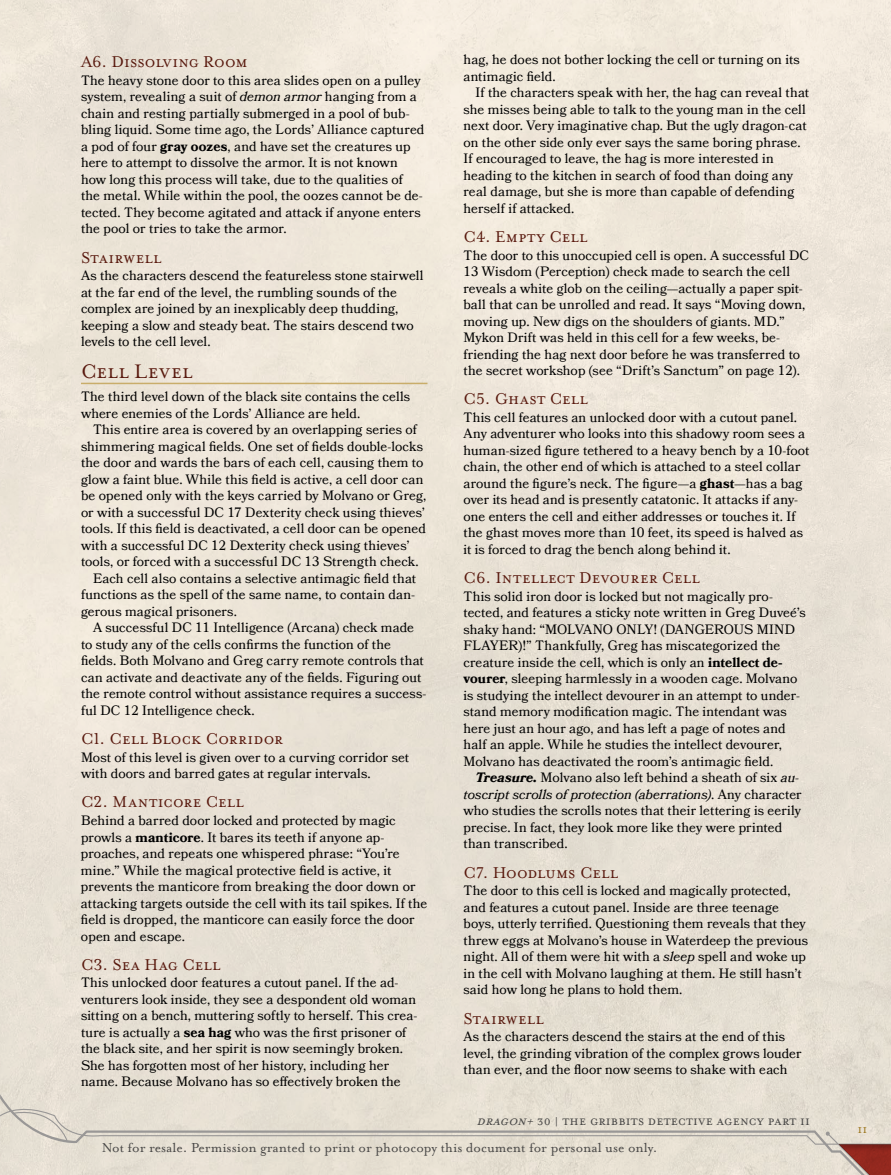
<style>
.page{position:relative;width:891px;height:1175px;background:#fff}
.page>*{position:absolute;margin:0;border:0;box-sizing:border-box;transform-origin:0 0}
.t1{font:22.5px "Mrs Eaves Small Caps";letter-spacing:.025em;color:#58180d}
.t2{font:18px "Mrs Eaves Small Caps";letter-spacing:.01em;color:#58180d}
.t3{font:15px "Mrs Eaves Roman";color:#484746}
.t4{font:15px "Mrs Eaves All Small Caps";letter-spacing:.01em;color:#484746}
.t5{font:13.5px/16.5px "Bookmania";letter-spacing:.005em;color:#000}
.t6{font:13.5px "Mrs Eaves Roman";color:#9b751d}
.s1{font-style:italic}
.s2{font-weight:700}
.s3{font-weight:700;font-style:italic}
</style>
<div class="page">
<div style="left:0;top:0;width:891px;height:1174px;background:#eae3d6"></div>
<svg style="left:0;top:1094px;width:891px;height:80px"></svg>
<div style="left:825px;top:1134px;width:66px;height:40px;background:#000;opacity:.2"></div>
<hr style="left:81px;top:383px;width:347px;height:1px;background:#c9ad6a">
<h2 class="t2" style="left:81px;top:52px;width:168px">A6. Dissolving Room</h2>
<p class="t5" style="left:81px;top:72px;width:345px">The heavy stone door to this area slides open on a pulley system, revealing a suit of <span class="s1">demon armor</span> hanging from a chain and resting partially submerged in a pool of bub&shy;bling liquid. Some time ago, the Lords’ Alliance captured a pod of four <span class="s2">gray oozes</span>, and have set the creatures up here to attempt to dissolve the armor. It is not known how long this process will take, due to the qualities of the metal. While within the pool, the oozes cannot be de&shy;tected. They become agitated and attack if anyone enters the pool or tries to take the armor.</p>
<h2 class="t2" style="left:81px;top:247px;width:82px">Stairwell</h2>
<p class="t5" style="left:81px;top:267px;width:344px">As the characters descend the featureless stone stairwell at the far end of the level, the rumbling sounds of the complex are joined by an inexplicably deep thudding, keeping a slow and steady beat. The stairs descend two levels to the cell level.</p>
<h1 class="t1" style="left:81px;top:359px;width:113px">Cell Level</h1>
<p class="t5" style="left:81px;top:388px;width:331px">The third level down of the black site contains the cells where enemies of the Lords’ Alliance are held.</p>
<p class="t5" style="left:93px;top:421px;width:325px">This entire area is covered by an overlapping series of</p>
<p class="t5" style="left:81px;top:438px;width:343px">shimmering magical fields. One set of fields double-locks</p>
<p class="t5" style="left:81px;top:454px;width:344px">the door and wards the bars of each cell, causing them to</p>
<p class="t5" style="left:81px;top:471px;width:344px">glow a faint blue. While this field is active, a cell door can</p>
<p class="t5" style="left:81px;top:487px;width:347px">be opened only with the keys carried by Molvano or Greg,</p>
<p class="t5" style="left:81px;top:504px;width:346px">or with a successful DC 17 Dexterity check using thieves’</p>
<p class="t5" style="left:81px;top:520px;width:347px">tools. If this field is deactivated, a cell door can be opened</p>
<p class="t5" style="left:81px;top:537px;width:330px">with a successful DC 12 Dexterity check using thieves’</p>
<p class="t5" style="left:81px;top:553px;width:339px">tools, or forced with a successful DC 13 Strength check.</p>
<p class="t5" style="left:93px;top:570px;width:325px">Each cell also contains a selective antimagic field that</p>
<p class="t5" style="left:81px;top:586px;width:335px">functions as the spell of the same name, to contain dan-</p>
<p class="t5" style="left:81px;top:603px;width:158px">gerous magical prisoners.</p>
<p class="t5" style="left:93px;top:619px;width:323px">A successful DC 11 Intelligence (Arcana) check made</p>
<p class="t5" style="left:81px;top:636px;width:312px">to study any of the cells confirms the function of the</p>
<p class="t5" style="left:81px;top:652px;width:344px">fields. Both Molvano and Greg carry remote controls that</p>
<p class="t5" style="left:81px;top:669px;width:342px">can activate and deactivate any of the fields. Figuring out</p>
<p class="t5" style="left:81px;top:685px;width:347px">the remote control without assistance requires a success-</p>
<p class="t5" style="left:81px;top:702px;width:175px">ful DC 12 Intelligence check.</p>
<h2 class="t2" style="left:81px;top:729px;width:203px">C1. Cell Block Corridor</h2>
<p class="t5" style="left:81px;top:748px;width:330px">Most of this level is given over to a curving corridor set with doors and barred gates at regular intervals.</p>
<h2 class="t2" style="left:81px;top:792px;width:164px">C2. Manticore Cell</h2>
<p class="t5" style="left:81px;top:812px;width:348px">Behind a barred door locked and protected by magic prowls a <span class="s2">manticore</span>. It bares its teeth if anyone ap&shy;proaches, and repeats one whispered phrase: “You’re mine.” While the magical protective field is active, it prevents the manticore from breaking the door down or attacking targets outside the cell with its tail spikes. If the field is dropped, the manticore can easily force the door open and escape.</p>
<h2 class="t2" style="left:81px;top:954px;width:141px">C3. Sea Hag Cell</h2>
<p class="t5" style="left:81px;top:974px;width:338px">This unlocked door features a cutout panel. If the ad&shy;venturers look inside, they see a despondent old woman sitting on a bench, muttering softly to herself. This crea&shy;ture is actually a <span class="s2">sea hag</span> who was the first prisoner of the black site, and her spirit is now seemingly broken.<br>She has forgotten most of her history, including her name. Because Molvano has so effectively broken the</p>
<p class="t5" style="left:463px;top:51px;width:338px">hag, he does not bother locking the cell or turning on its antimagic field.</p>
<p class="t5" style="left:463px;top:84px;width:347px;text-indent:12px">If the characters speak with her, the hag can reveal that she misses being able to talk to the young man in the cell next door. Very imaginative chap. But the ugly dragon-cat on the other side only ever says the same boring phrase.<br>If encouraged to leave, the hag is more interested in heading to the kitchen in search of food than doing any real damage, but she is more than capable of defending herself if attacked.</p>
<h2 class="t2" style="left:463px;top:227px;width:125px">C4. Empty Cell</h2>
<p class="t5" style="left:463px;top:247px;width:347px">The door to this unoccupied cell is open. A successful DC 13 Wisdom (Perception) check made to search the cell reveals a white glob on the ceiling—actually a paper spit&shy;ball that can be unrolled and read. It says “Moving down, moving up. New digs on the shoulders of giants. MD.” Mykon Drift was held in this cell for a few weeks, be&shy;friending the hag next door before he was transferred to the secret workshop (see “Drift’s Sanctum” on page 12).</p>
<h2 class="t2" style="left:463px;top:389px;width:126px">C5. Ghast Cell</h2>
<p class="t5" style="left:463px;top:409px;width:347px">This cell features an unlocked door with a cutout panel.<br>Any adventurer who looks into this shadowy room sees a human-sized figure tethered to a heavy bench by a 10-foot chain, the other end of which is attached to a steel collar around the figure’s neck. The figure—a <span class="s2">ghast</span>—has a bag over its head and is presently catatonic. It attacks if any&shy;one enters the cell and either addresses or touches it. If the ghast moves more than 10 feet, its speed is halved as it is forced to drag the bench along behind it.</p>
<h2 class="t2" style="left:463px;top:568px;width:238px">C6. Intellect Devourer Cell</h2>
<p class="t5" style="left:463px;top:588px;width:344px">This solid iron door is locked but not magically pro&shy;tected, and features a sticky note written in Greg Duveé’s shaky hand: “MOLVANO ONLY! (DANGEROUS MIND FLAYER)!” Thankfully, Greg has miscategorized the creature inside the cell, which is only an <span class="s2">intellect de&shy;vourer</span>, sleeping harmlessly in a wooden cage. Molvano is studying the intellect devourer in an attempt to under&shy;stand memory modification magic. The intendant was here just an hour ago, and has left a page of notes and half an apple. While he studies the intellect devourer, Molvano has deactivated the room’s antimagic field.</p>
<p class="t5" style="left:463px;top:769px;width:340px;text-indent:12px"><span class="s3">Treasure.</span> Molvano also left behind a sheath of six <span class="s1">au&shy;toscript scrolls of protection (aberrations)</span>. Any character who studies the scrolls notes that their lettering is eerily precise. In fact, they look more like they were printed than transcribed.</p>
<h2 class="t2" style="left:463px;top:862px;width:156px">C7. Hoodlums Cell</h2>
<p class="t5" style="left:463px;top:882px;width:346px">The door to this cell is locked and magically protected, and features a cutout panel. Inside are three teenage boys, utterly terrified. Questioning them reveals that they threw eggs at Molvano’s house in Waterdeep the previous night. All of them were hit with a <span class="s1">sleep</span> spell and woke up in the cell with Molvano laughing at them. He still hasn’t said how long he plans to hold them.</p>
<h2 class="t2" style="left:463px;top:1008px;width:82px">Stairwell</h2>
<p class="t5" style="left:463px;top:1028px;width:340px">As the characters descend the stairs at the end of this level, the grinding vibration of the complex grows louder than ever, and the floor now seems to shake with each</p>
<p class="t4" style="left:477px;top:1115px;width:335px"><span class="s1">Dragon+</span> 30 | The Gribbits Detective Agency Part II</p>
<p class="t3" style="left:102px;top:1139px;width:557px">Not for resale. Permission granted to print or photocopy this document for personal use only.</p>
<p class="t6" style="left:857px;top:1121px;width:11px">11</p>
</div>
